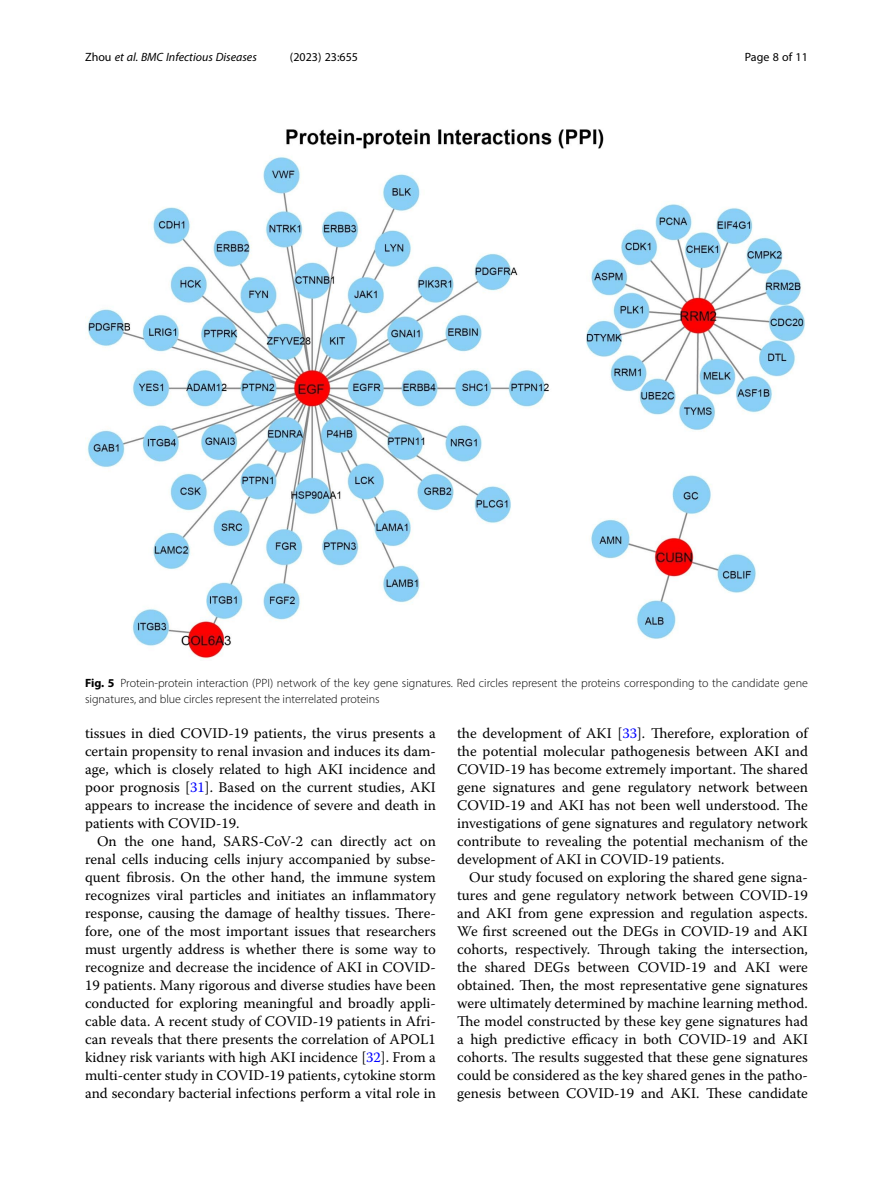
<style>
.page{position:relative;width:893px;height:1191px;background:#fff}
.page>*{position:absolute;margin:0;border:0;box-sizing:border-box;transform-origin:0 0}
.Body_Text_Indent{font:14.7px/18px "Warnock Pro";color:#000;text-align:justify}
.Body_Text{font:14.7px/18px "Warnock Pro";color:#000;text-align:justify}
.Figure_Caption{font:300 12px/15px "Myriad Pro";color:#000}
.t1{font:italic 12px "Myriad Pro";color:#000}
.t2{font:12px "Myriad Pro";color:#000}
.s1{font-style:normal}
.s2{font-weight:700}
.s3{color:#00f}
</style>
<div class="page">
<img style="left:85px;top:129px;width:720px;height:531px">
<p class="t1" style="left:85px;top:50px;width:173px"><span class="s1">Zhou</span> et al. BMC Infectious Diseases</p>
<p class="t2" style="left:290px;top:50px;width:70px">(2023) 23:655</p>
<p class="t2" style="left:745px;top:50px;width:65px">Page 8 of 11</p>
<p class="Figure_Caption" style="left:85px;top:676px;width:724px"><span class="s2">Fig. 5</span> Protein-protein interaction (PPI) network of the key gene signatures. Red circles represent the proteins corresponding to the candidate gene signatures, and blue circles represent the interrelated proteins</p>
<p class="Body_Text" style="left:85px;top:724px;width:352px">tissues in died COVID-19 patients, the virus presents a certain propensity to renal invasion and induces its dam&shy;age, which is closely related to high AKI incidence and poor prognosis [<span class="s3">31</span>]. Based on the current studies, AKI appears to increase the incidence of severe and death in patients with COVID-19.</p>
<p class="Body_Text_Indent" style="left:85px;top:832px;width:352px;text-indent:12px">On the one hand, SARS-CoV-2 can directly act on renal cells inducing cells injury accompanied by subse&shy;quent fibrosis. On the other hand, the immune system recognizes viral particles and initiates an inflammatory response, causing the damage of healthy tissues. There&shy;fore, one of the most important issues that researchers must urgently address is whether there is some way to recognize and decrease the incidence of AKI in COVID-19 patients. Many rigorous and diverse studies have been conducted for exploring meaningful and broadly appli&shy;cable data. A recent study of COVID-19 patients in Afri&shy;can reveals that there presents the correlation of APOL1 kidney risk variants with high AKI incidence [<span class="s3">32</span>]. From a multi-center study in COVID-19 patients, cytokine storm and secondary bacterial infections perform a vital role in</p>
<p class="Body_Text_Indent" style="left:457px;top:724px;width:352px">the development of AKI [<span class="s3">33</span>]. Therefore, exploration of the potential molecular pathogenesis between AKI and COVID-19 has become extremely important. The shared gene signatures and gene regulatory network between COVID-19 and AKI has not been well understood. The investigations of gene signatures and regulatory network contribute to revealing the potential mechanism of the development of AKI in COVID-19 patients.</p>
<p class="Body_Text_Indent" style="left:457px;top:868px;width:352px;text-indent:12px">Our study focused on exploring the shared gene signa&shy;tures and gene regulatory network between COVID-19 and AKI from gene expression and regulation aspects.<br>We first screened out the DEGs in COVID-19 and AKI cohorts, respectively. Through taking the intersection, the shared DEGs between COVID-19 and AKI were obtained. Then, the most representative gene signatures were ultimately determined by machine learning method.<br>The model constructed by these key gene signatures had a high predictive efficacy in both COVID-19 and AKI cohorts. The results suggested that these gene signatures could be considered as the key shared genes in the patho&shy;genesis between COVID-19 and AKI. These candidate</p>
</div>
